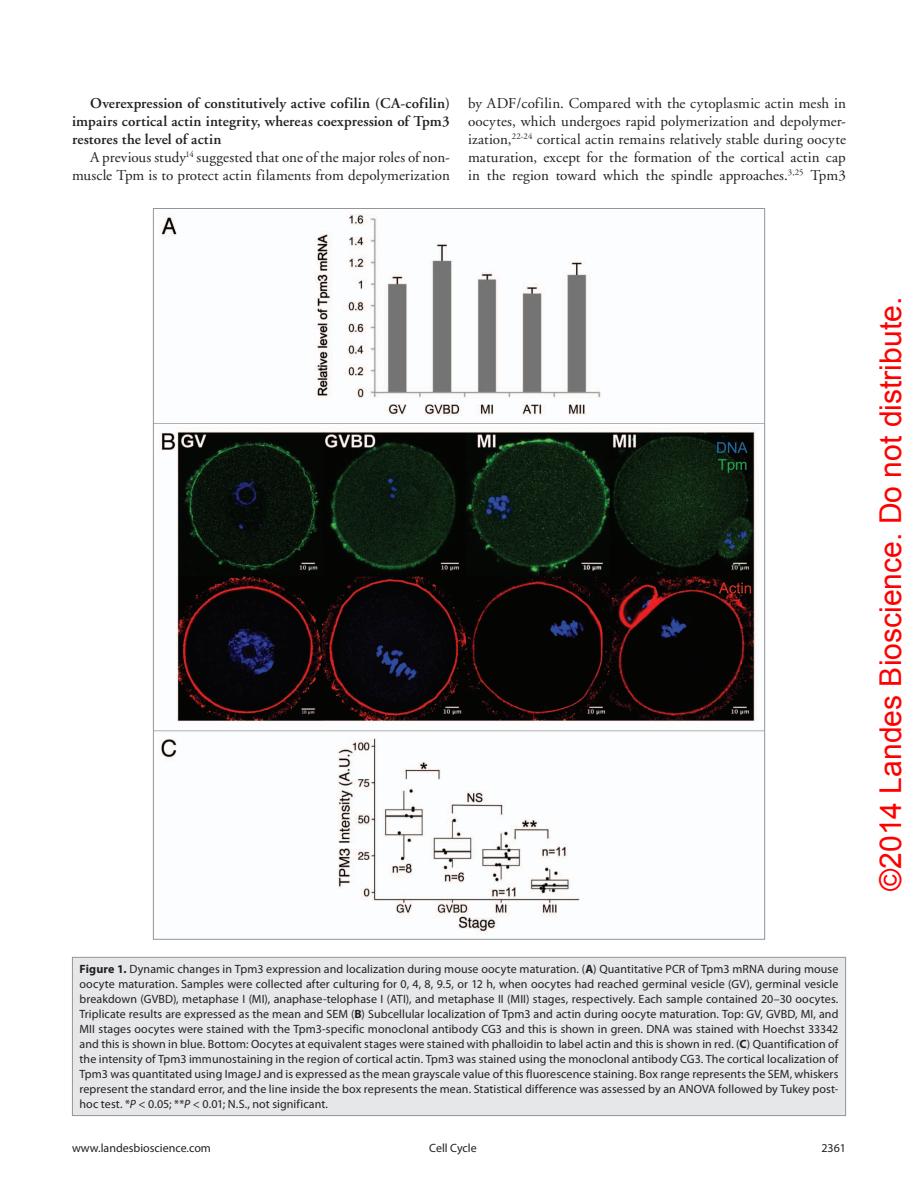
<style>
.page{position:relative;width:918px;height:1188px;background:#fff}
.page>*{position:absolute;margin:0;border:0;box-sizing:border-box;transform-origin:0 0}
.t1{font:30.15px "Arial";color:#f00}
.t2{font:15px/18px "Adobe Garamond";color:#231f20;text-align:right}
.t3{font:600 15px/18px "Adobe Garamond";letter-spacing:.005em;color:#231f20;text-align:justify}
.t4{font:12px/15px "Myriad Pro";letter-spacing:.005em;color:#231f20;text-align:justify}
.s1{font-weight:700}
.s2{font-style:italic}
</style>
<div class="page">
<img style="left:155px;top:214px;width:608px;height:721px">
<div style="left:72px;top:957px;width:774px;height:159px;background:#e6e7e9"></div>
<div style="left:72px;top:957px;width:774px;height:159px;border:1px solid #939598"></div>
<p class="t3" style="left:72px;top:95px;width:379px;text-indent:18px">Overexpression of constitutively active cofilin (CA-cofilin) impairs cortical actin integrity, whereas coexpression of Tpm3 restores the level of actin</p>
<p class="t2" style="left:72px;top:149px;width:379px">A previous study<sup>14</sup> suggested that one of the major roles of non&shy;muscle Tpm is to protect actin filaments from depolymerization</p>
<p class="t2" style="left:468px;top:95px;width:379px;text-align:justify">by ADF/cofilin. Compared with the cytoplasmic actin mesh in oocytes, which undergoes rapid polymerization and depolymer&shy;ization,<sup>22-24</sup> cortical actin remains relatively stable during oocyte maturation, except for the formation of the cortical actin cap in the region toward which the spindle approaches.<sup>3,25</sup> Tpm3</p>
<p class="t4" style="left:79px;top:962px;width:760px"><span class="s1">Figure 1.</span> Dynamic changes in Tpm3 expression and localization during mouse oocyte maturation. (<span class="s1">A</span>) Quantitative PCR of Tpm3 mRNA during mouse oocyte maturation. Samples were collected after culturing for 0, 4, 8, 9.5, or 12 h, when oocytes had reached germinal vesicle (GV), germinal vesicle breakdown (GVBD), metaphase I (MI), anaphase-telophase I (ATI), and metaphase II (MII) stages, respectively. Each sample contained 20–30 oocytes.<br>Triplicate results are expressed as the mean and SEM (<span class="s1">B</span>) Subcellular localization of Tpm3 and actin during oocyte maturation. Top: GV, GVBD, MI, and MII stages oocytes were stained with the Tpm3-specific monoclonal antibody CG3 and this is shown in green. DNA was stained with Hoechst 33342 and this is shown in blue. Bottom: Oocytes at equivalent stages were stained with phalloidin to label actin and this is shown in red. (<span class="s1">C</span>) Quantification of the intensity of Tpm3 immunostaining in the region of cortical actin. Tpm3 was stained using the monoclonal antibody CG3. The cortical localization of Tpm3 was quantitated using ImageJ and is expressed as the mean grayscale value of this fluorescence staining. Box range represents the SEM, whiskers represent the standard error, and the line inside the box represents the mean. Statistical difference was assessed by an ANOVA followed by Tukey post&shy;hoc test. *<span class="s2">P</span> &lt; 0.05; **<span class="s2">P</span> &lt; 0.01; N.S., not significant.</p>
<p class="t4" style="left:72px;top:1140px;width:140px">www.landesbioscience.com</p>
<p class="t4" style="left:429px;top:1140px;width:49px">Cell Cycle</p>
<p class="t4" style="left:821px;top:1140px;width:26px">2361</p>
<h1 class="t1" style="left:871px;top:891px;width:595px;rotate:-90deg">©2014 Landes Bioscience. Do not distribute.</h1>
</div>
